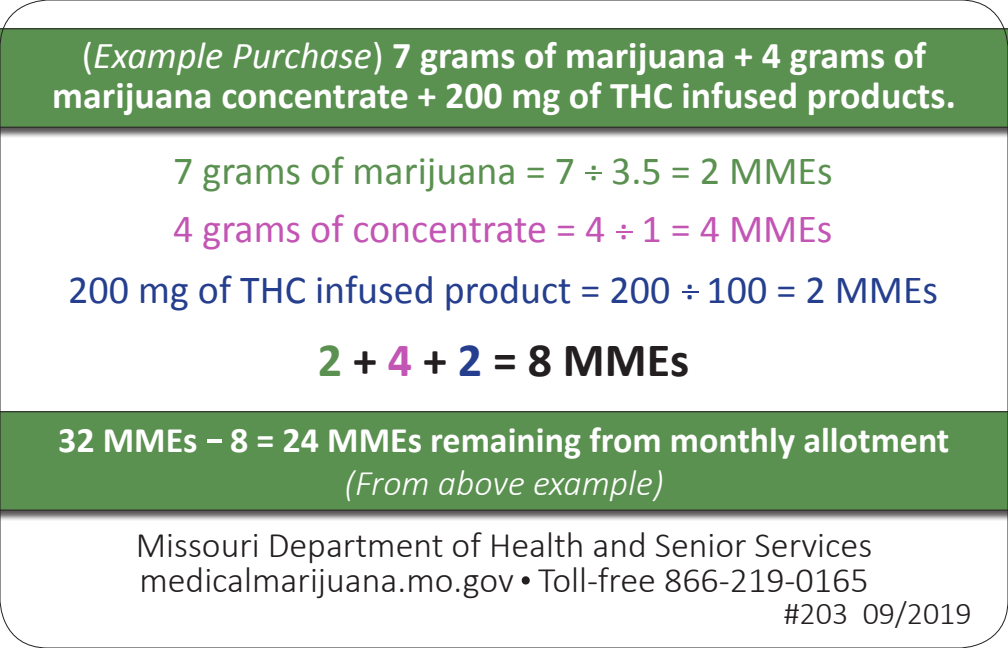
<style>
.page{position:relative;width:1008px;height:648px;background:#fff}
.page>*{position:absolute;margin:0;border:0;box-sizing:border-box;transform-origin:0 0}
.t1{font:72px "Minion Pro";color:#231f20}
.t2{font:700 48px "Calibri";color:#231f20}
.t3{font:40px "Calibri";color:#253f8e}
.t4{font:40px "Calibri";color:#5b9150}
.t5{font:40px "Calibri";color:#c355b4}
.t6{font:700 38px/40px "Calibri";color:#fff;text-align:center}
.t7{font:300 36px "Calibri";color:#231f20}
.t8{font:700 36px "Calibri";color:#fff}
.t9{font:italic 300 36px "Calibri";color:#fff}
.t10{font:300 32px "Calibri";color:#231f20}
.s1{font-weight:400}
.s2{font-weight:400;font-style:italic}
.s3{color:#5b9150}
.s4{color:#c355b4}
.s5{color:#253f8e}
</style>
<div class="page">
<div style="left:0;top:28px;width:1008px;height:109px;background:#231f20;opacity:.75"></div>
<div style="left:0;top:28px;width:1008px;height:100px;background:#5b9150"></div>
<div style="left:0;top:411px;width:1008px;height:109px;background:#231f20;opacity:.75"></div>
<div style="left:2px;top:411px;width:1004px;height:100px;background:#5b9150"></div>
<hr style="left:207px;top:440px;width:15px;height:3px;background:#fff">
<svg style="left:616px;top:231px;width:16px;height:2px"></svg>
<svg style="left:682px;top:291px;width:16px;height:2px"></svg>
<svg style="left:586px;top:172px;width:16px;height:2px"></svg>
<p class="t6" style="left:52px;top:34px;width:905px"><span class="s1">(</span><span class="s2">Example Purchase</span><span class="s1">)</span> 7 grams of marijuana + 4 grams of marijuana concentrate + 200 mg of THC infused products.</p>
<p class="t4" style="left:173px;top:146px;width:661px">7 grams of marijuana = 7 3.5 = 2 MMEs</p>
<p class="t5" style="left:173px;top:204px;width:661px">4 grams of concentrate = 4 1 = 4 MMEs</p>
<p class="t3" style="left:68px;top:265px;width:872px">200 mg of THC infused product = 200 100 = 2 MMEs</p>
<p class="t2" style="left:318px;top:330px;width:373px"><span class="s3">2</span> + <span class="s4">4</span> + <span class="s5">2</span> = 8 MMEs</p>
<p class="t4" style="left:589px;top:131px;width:12px">.</p>
<p class="t4" style="left:599px;top:214px;width:12px;rotate:-180deg">.</p>
<p class="t5" style="left:619px;top:191px;width:12px">.</p>
<p class="t5" style="left:629px;top:274px;width:12px;rotate:-180deg">.</p>
<p class="t3" style="left:685px;top:251px;width:12px">.</p>
<p class="t3" style="left:695px;top:333px;width:12px;rotate:-180deg">.</p>
<p class="t8" style="left:58px;top:417px;width:893px">32 MMEs 8 = 24 MMEs remaining from monthly allotment</p>
<p class="t9" style="left:344px;top:461px;width:321px">(From above example)</p>
<p class="t7" style="left:136px;top:522px;width:738px">Missouri Department of Health and Senior Services</p>
<p class="t7" style="left:139px;top:558px;width:731px">medicalmarijuana.mo.gov Toll-free 866-219-0165</p>
<p class="t1" style="left:518px;top:512px;width:18px">.</p>
<p class="t10" style="left:784px;top:594px;width:189px">#203 09/2019</p>
</div>
